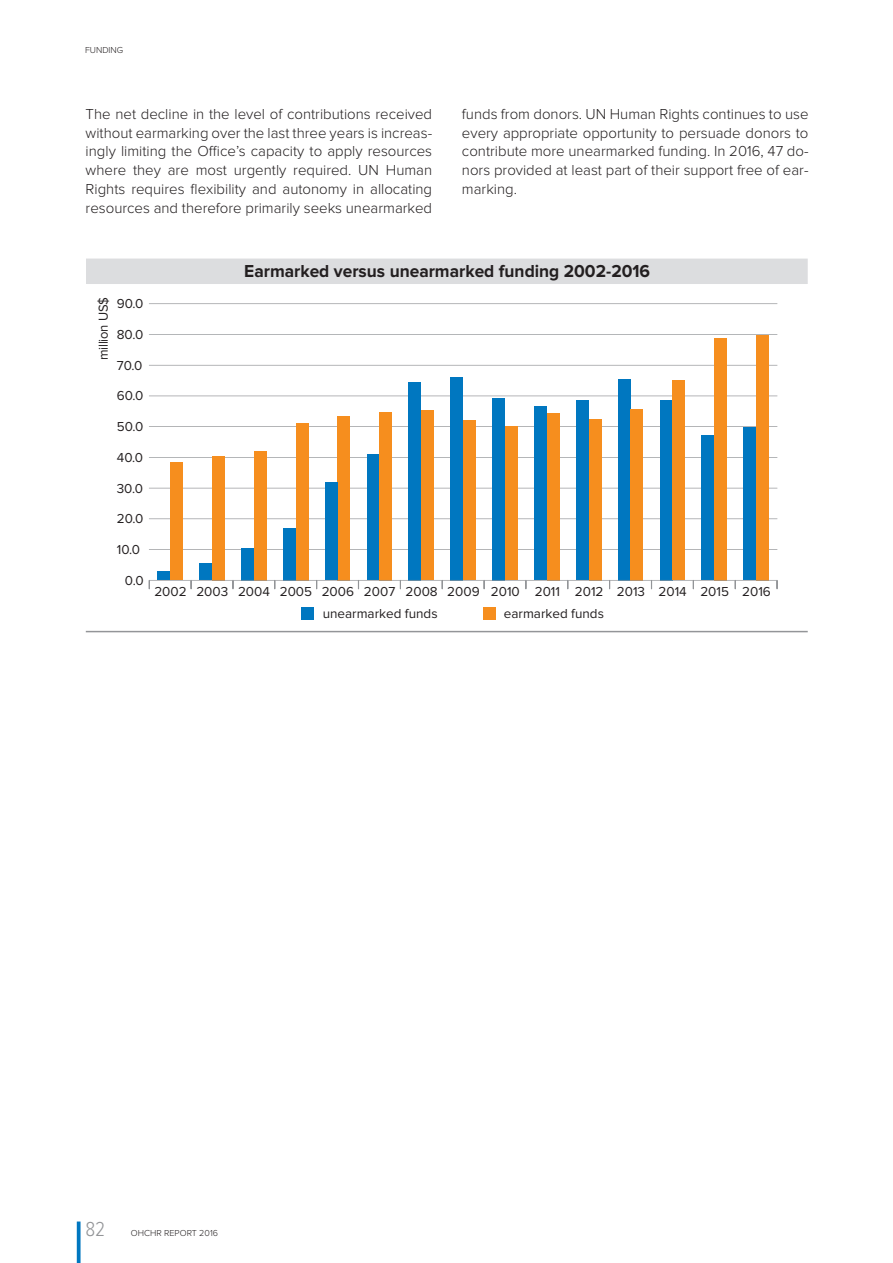
<style>
.page{position:relative;width:893px;height:1263px;background:#fff}
.page>*{position:absolute;margin:0;border:0;box-sizing:border-box;transform-origin:0 0}
.t1{font:300 21px "Proxima Nova Cond";color:#939598}
.t2{font:700 18px "Proxima Nova";color:#231f20}
.t3{font:300 15px/18.8px "Proxima Nova";color:#231f20;text-align:justify}
.t4{font:13.5px "Proxima Nova";color:#231f20}
.t5{font:300 9px "Proxima Nova";color:#231f20}
</style>
<div class="page">
<svg style="left:77px;top:1221px;width:4px;height:42px"></svg>
<div style="left:86px;top:259px;width:722px;height:25px;background:#dcdddf"></div>
<svg style="left:149px;top:303px;width:628px;height:1px"></svg>
<svg style="left:149px;top:334px;width:628px;height:1px"></svg>
<svg style="left:149px;top:365px;width:628px;height:1px"></svg>
<svg style="left:149px;top:396px;width:628px;height:1px"></svg>
<svg style="left:149px;top:426px;width:628px;height:1px"></svg>
<svg style="left:149px;top:457px;width:628px;height:1px"></svg>
<svg style="left:149px;top:488px;width:628px;height:1px"></svg>
<svg style="left:149px;top:518px;width:628px;height:1px"></svg>
<svg style="left:149px;top:549px;width:628px;height:1px"></svg>
<div style="left:367px;top:455px;width:12px;height:125px;background:#0077c0"></div>
<div style="left:379px;top:412px;width:13px;height:168px;background:#f68e1e"></div>
<div style="left:409px;top:382px;width:12px;height:198px;background:#0077c0"></div>
<div style="left:421px;top:410px;width:13px;height:170px;background:#f68e1e"></div>
<div style="left:450px;top:377px;width:13px;height:203px;background:#0077c0"></div>
<div style="left:463px;top:420px;width:13px;height:160px;background:#f68e1e"></div>
<div style="left:492px;top:398px;width:13px;height:182px;background:#0077c0"></div>
<div style="left:505px;top:426px;width:13px;height:154px;background:#f68e1e"></div>
<div style="left:534px;top:406px;width:13px;height:174px;background:#0077c0"></div>
<div style="left:547px;top:413px;width:13px;height:167px;background:#f68e1e"></div>
<div style="left:576px;top:400px;width:13px;height:180px;background:#0077c0"></div>
<div style="left:589px;top:419px;width:12px;height:161px;background:#f68e1e"></div>
<div style="left:618px;top:379px;width:13px;height:201px;background:#0077c0"></div>
<div style="left:631px;top:409px;width:12px;height:171px;background:#f68e1e"></div>
<div style="left:660px;top:400px;width:12px;height:180px;background:#0077c0"></div>
<div style="left:672px;top:381px;width:13px;height:199px;background:#f68e1e"></div>
<div style="left:702px;top:436px;width:12px;height:144px;background:#0077c0"></div>
<div style="left:714px;top:338px;width:13px;height:242px;background:#f68e1e"></div>
<div style="left:743px;top:428px;width:13px;height:152px;background:#0077c0"></div>
<div style="left:756px;top:335px;width:13px;height:245px;background:#f68e1e"></div>
<div style="left:170px;top:463px;width:13px;height:117px;background:#f68e1e"></div>
<div style="left:157px;top:571px;width:13px;height:9px;background:#0077c0"></div>
<div style="left:212px;top:456px;width:13px;height:124px;background:#f68e1e"></div>
<div style="left:199px;top:563px;width:13px;height:17px;background:#0077c0"></div>
<div style="left:254px;top:451px;width:12px;height:129px;background:#f68e1e"></div>
<div style="left:241px;top:548px;width:13px;height:32px;background:#0077c0"></div>
<div style="left:296px;top:423px;width:12px;height:157px;background:#f68e1e"></div>
<div style="left:283px;top:528px;width:13px;height:52px;background:#0077c0"></div>
<div style="left:337px;top:416px;width:13px;height:164px;background:#f68e1e"></div>
<div style="left:325px;top:483px;width:12px;height:97px;background:#0077c0"></div>
<hr style="left:86px;top:631px;width:722px;height:1px;background:#939598">
<div style="left:301px;top:607px;width:13px;height:13px;background:#0077c0"></div>
<div style="left:483px;top:607px;width:13px;height:13px;background:#f68e1e"></div>
<svg style="left:149px;top:580px;width:629px;height:9px"></svg>
<p class="t5" style="left:85px;top:46px;width:40px">FUNDING</p>
<p class="t3" style="left:86px;top:105px;width:348px">The net decline in the level of contributions received without earmarking over the last three years is increas&shy;ingly limiting the Office’s capacity to apply resources where they are most urgently required. UN Human Rights requires flexibility and autonomy in allocating resources and therefore primarily seeks unearmarked</p>
<p class="t3" style="left:462px;top:105px;width:348px">funds from donors. UN Human Rights continues to use every appropriate opportunity to persuade donors to contribute more unearmarked funding. In 2016, 47 do&shy;nors provided at least part of their support free of ear&shy;marking.</p>
<p class="t4" style="left:98px;top:360px;width:65px;rotate:-90deg">million US$</p>
<p class="t4" style="left:117px;top:298px;width:28px">90.0</p>
<p class="t4" style="left:117px;top:329px;width:28px">80.0</p>
<p class="t4" style="left:117px;top:359px;width:27px">70.0</p>
<p class="t4" style="left:117px;top:390px;width:28px">60.0</p>
<p class="t4" style="left:117px;top:421px;width:28px">50.0</p>
<p class="t4" style="left:117px;top:451px;width:28px">40.0</p>
<p class="t4" style="left:117px;top:482px;width:28px">30.0</p>
<p class="t4" style="left:117px;top:513px;width:28px">20.0</p>
<p class="t4" style="left:117px;top:544px;width:25px">10.0</p>
<p class="t4" style="left:125px;top:574px;width:20px">0.0</p>
<p class="t2" style="left:244px;top:265px;width:407px">Earmarked versus unearmarked funding 2002-2016</p>
<p class="t4" style="left:154px;top:585px;width:618px">2002 2003 2004 2005 2006 2007 2008 2009 2010 2011 2012 2013 2014 2015 2016</p>
<p class="t4" style="left:323px;top:608px;width:116px">unearmarked funds</p>
<p class="t4" style="left:504px;top:608px;width:102px">earmarked funds</p>
<h1 class="t1" style="left:85px;top:1219px;width:21px">82</h1>
<p class="t5" style="left:131px;top:1229px;width:89px">OHCHR REPORT 2016</p>
</div>
